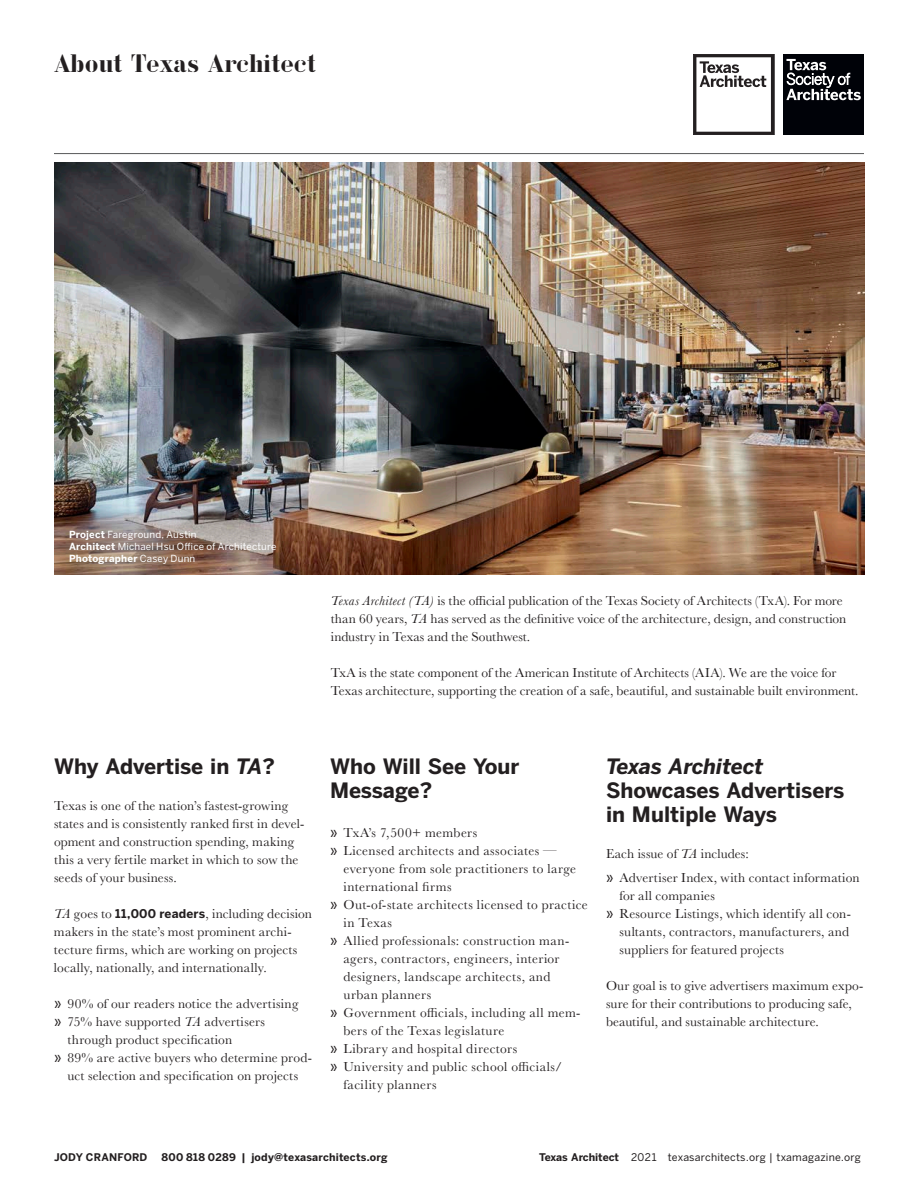
<style>
.page{position:relative;width:918px;height:1188px;background:#fff}
.page>*{position:absolute;margin:0;border:0;box-sizing:border-box;transform-origin:0 0}
.Master__Top-Head{font:24.9px "Le Corbusier Oldface";color:#231f20}
.Headline__department{font:700 21px/24px "Benton Sans";color:#231f20}
.Body_Copy_Real{font:13.5px/18px "Baskerville";letter-spacing:.015em;color:#231f20}
.Body_Copy_Real-2{font:13.5px/18px "Baskerville";letter-spacing:.035em;color:#231f20}
.t1{font:10.5px "Benton Sans";letter-spacing:.015em;color:#231f20}
.t2{font:700 10.5px "Benton Sans";letter-spacing:.02em;color:#231f20}
.Credits{font:9.75px "Benton Sans";letter-spacing:.02em;color:#fff}
.Credits-2{font:700 9.75px "Benton Sans";letter-spacing:.02em;color:#fff}
.s1{font-weight:700}
.s2{font-weight:400}
.s3{font-style:italic}
.s4{font-family:"Benton Sans";font-weight:700;font-size:12px}
.s5{font-family:"Benton Sans"}
</style>
<div class="page">
<div style="left:783px;top:54px;width:81px;height:81px;background:#000208"></div>
<svg style="left:786px;top:59px;width:75px;height:41px"></svg>
<svg style="left:693px;top:54px;width:81px;height:81px"></svg>
<hr style="left:54px;top:153px;width:810px;height:1px;background:#57585a">
<img style="left:54px;top:162px;width:810px;height:413px">
<p class="Master__Top-Head" style="left:54px;top:48px;width:264px">About Texas Architect</p>
<p class="Credits" style="left:69px;top:529px;width:129px"><span class="s1">Project</span> Fareground, Austin</p>
<p class="Credits" style="left:69px;top:541px;width:209px"><span class="s1">Architect</span> Michael Hsu Office of Architecture</p>
<p class="Credits-2" style="left:69px;top:552px;width:128px">Photographer <span class="s2">Casey Dunn</span></p>
<p class="Body_Copy_Real" style="left:331px;top:592px;width:517px"><span class="s3">Texas Architect (TA)</span> is the official publication of the Texas Society of Architects (TxA). For more than 60 years, <span class="s3">TA</span> has served as the definitive voice of the architecture, design, and construction industry in Texas and the Southwest.</p>
<p class="Body_Copy_Real" style="left:331px;top:664px;width:529px">TxA is the state component of the American Institute of Architects (AIA). We are the voice for<br>Texas architecture, supporting the creation of a safe, beautiful, and sustainable built environment.</p>
<p class="Headline__department" style="left:54px;top:754px;width:222px">Why Advertise in <span class="s3">TA</span>?</p>
<p class="Body_Copy_Real" style="left:54px;top:797px;width:252px">Texas is one of the nation’s fastest-growing states and is consistently ranked first in devel&shy;opment and construction spending, making this a very fertile market in which to sow the seeds of your business.</p>
<p class="Body_Copy_Real" style="left:54px;top:905px;width:260px"><span class="s3">TA</span> goes to <span class="s4">11,000 readers</span>, including decision makers in the state’s most prominent archi&shy;tecture firms, which are working on projects locally, nationally, and internationally.</p>
<p class="Body_Copy_Real" style="left:54px;top:995px;width:246px"><span class="s5">»</span> 90% of our readers notice the advertising</p>
<p class="Body_Copy_Real" style="left:68px;top:1013px;width:199px;text-indent:-14px"><span class="s5">»</span> 75% have supported <span class="s3">TA</span> advertisers through product specification</p>
<p class="Body_Copy_Real" style="left:54px;top:1049px;width:260px;text-align:center"><span class="s5">»</span> 89% are active buyers who determine prod&shy;uct selection and specification on projects</p>
<p class="Headline__department" style="left:330px;top:754px;width:191px">Who Will See Your<br>Message?</p>
<p class="Body_Copy_Real" style="left:330px;top:824px;width:149px"><span class="s5">»</span> TxA’s 7,500+ members</p>
<p class="Body_Copy_Real" style="left:344px;top:842px;width:234px;text-indent:-14px"><span class="s5">»</span> Licensed architects and associates — everyone from sole practitioners to large international firms</p>
<p class="Body_Copy_Real" style="left:344px;top:896px;width:246px;text-indent:-14px"><span class="s5">»</span> Out-of-state architects licensed to practice in Texas</p>
<p class="Body_Copy_Real" style="left:344px;top:932px;width:227px;text-indent:-14px"><span class="s5">»</span> Allied professionals: construction man&shy;agers, contractors, engineers, interior designers, landscape architects, and urban planners</p>
<p class="Body_Copy_Real-2" style="left:344px;top:1004px;width:238px;text-indent:-14px"><span class="s5">»</span> Government officials, including all mem&shy;bers of the Texas legislature</p>
<p class="Body_Copy_Real-2" style="left:330px;top:1040px;width:189px"><span class="s5">»</span> Library and hospital directors</p>
<p class="Body_Copy_Real" style="left:344px;top:1058px;width:220px;text-indent:-14px"><span class="s5">»</span> University and public school officials/ facility planners</p>
<p class="Headline__department" style="left:606px;top:754px;width:240px"><span class="s3">Texas Architect<br></span>Showcases Advertisers in Multiple Ways</p>
<p class="Body_Copy_Real" style="left:606px;top:845px;width:144px">Each issue of <span class="s3">TA</span> includes:</p>
<p class="Body_Copy_Real" style="left:620px;top:869px;width:242px;text-indent:-14px"><span class="s5">»</span> Advertiser Index, with contact information for all companies</p>
<p class="Body_Copy_Real" style="left:620px;top:905px;width:233px;text-indent:-14px"><span class="s5">»</span> Resource Listings, which identify all con&shy;sultants, contractors, manufacturers, and suppliers for featured projects</p>
<p class="Body_Copy_Real" style="left:606px;top:977px;width:259px">Our goal is to give advertisers maximum expo&shy;sure for their contributions to producing safe, beautiful, and sustainable architecture.</p>
<p class="t2" style="left:54px;top:1151px;width:95px">JODY CRANFORD</p>
<p class="t2" style="left:162px;top:1151px;width:227px">800 818 0289 | jody@texasarchitects.org</p>
<p class="t1" style="left:539px;top:1151px;width:323px"><span class="s1">Texas Architect</span> 2021 texasarchitects.org | txamagazine.org</p>
</div>
